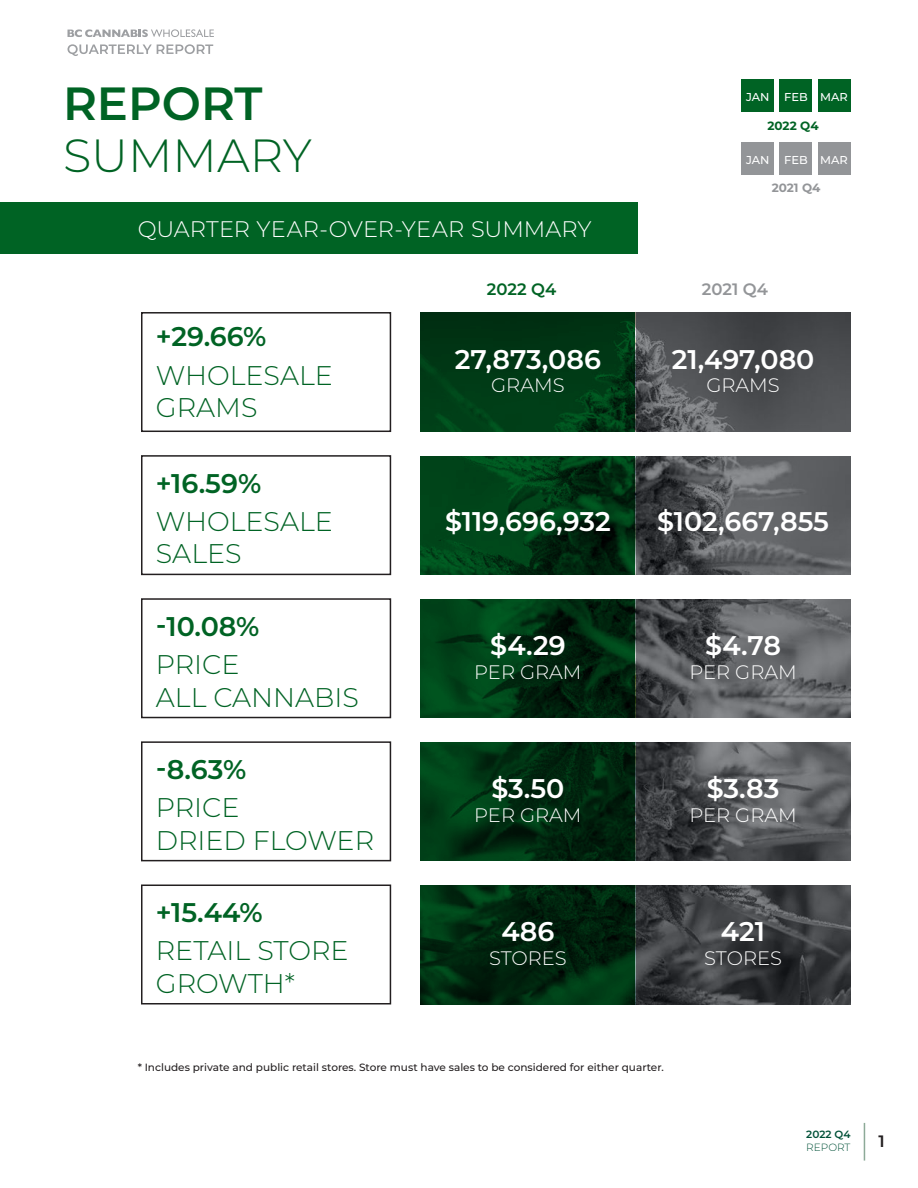
<style>
.page{position:relative;width:918px;height:1188px;background:#fff}
.page>*{position:absolute;margin:0;border:0;box-sizing:border-box;transform-origin:0 0}
.t1{font:300 46.5px "Montserrat";color:#006324}
.t2{font:600 46.5px "Montserrat";color:#006324}
.t3{font:300 27px "Montserrat";color:#006324}
.t4{font:600 27px "Montserrat";color:#fff}
.t5{font:600 27px "Montserrat";color:#006324}
.t6{font:300 22.5px "Montserrat";letter-spacing:.01em;color:#fff}
.t7{font:300 19.5px "Montserrat";color:#fff}
.t8{font:600 16.5px "Montserrat";color:#006324}
.t9{font:600 16.5px "Montserrat";color:#939598}
.t10{font:600 16.5px "Montserrat";color:#231f20}
.t11{font:700 12px "Montserrat";color:#006324}
.t12{font:700 12px "Montserrat";color:#939598}
.t13{font:500 11.4px "Montserrat";color:#fff}
.t14{font:500 10.5px "Montserrat";color:#231f20}
.t15{font:600 10.5px "Montserrat";color:#005138}
.t16{font:300 10.5px "Montserrat";color:#005138}
</style>
<div class="page">
<svg style="left:68px;top:44px;width:145px;height:12px"></svg>
<svg style="left:68px;top:29px;width:146px;height:8px"></svg>
<hr style="left:864px;top:1123px;width:1px;height:38px;background:#8daa98">
<div style="left:0;top:202px;width:637px;height:52px;background:#006324"></div>
<svg style="left:420px;top:312px;width:215px;height:120px;background:#003815"></svg>
<svg style="left:420px;top:599px;width:215px;height:119px;background:#003313"></svg>
<svg style="left:420px;top:456px;width:215px;height:119px;background:#003b16"></svg>
<svg style="left:420px;top:742px;width:215px;height:119px;background:#002e11"></svg>
<svg style="left:420px;top:885px;width:215px;height:120px;background:#00290f"></svg>
<svg style="left:636px;top:312px;width:215px;height:120px;background:#4e5053"></svg>
<svg style="left:636px;top:599px;width:215px;height:119px;background:#5d5f62"></svg>
<svg style="left:636px;top:456px;width:215px;height:119px;background:#55575a"></svg>
<svg style="left:636px;top:742px;width:215px;height:119px;background:#515356"></svg>
<svg style="left:636px;top:885px;width:215px;height:120px;background:#3c3e41"></svg>
<div style="left:141px;top:312px;width:250px;height:120px;border:2px solid #231f20"></div>
<div style="left:141px;top:598px;width:250px;height:120px;border:2px solid #231f20"></div>
<div style="left:141px;top:455px;width:250px;height:120px;border:2px solid #231f20"></div>
<div style="left:141px;top:741px;width:250px;height:120px;border:2px solid #231f20"></div>
<div style="left:141px;top:885px;width:250px;height:120px;border:2px solid #231f20"></div>
<div style="left:741px;top:79px;width:33px;height:33px;background:#006324"></div>
<div style="left:741px;top:142px;width:33px;height:33px;background:#939598"></div>
<div style="left:779px;top:79px;width:33px;height:33px;background:#006324"></div>
<div style="left:779px;top:142px;width:33px;height:33px;background:#939598"></div>
<div style="left:818px;top:79px;width:32px;height:33px;background:#006324"></div>
<div style="left:818px;top:142px;width:33px;height:33px;background:#939598"></div>
<p class="t2" style="left:63px;top:70px;width:201px">REPORT</p>
<p class="t1" style="left:63px;top:124px;width:250px">SUMMARY</p>
<p class="t6" style="left:138px;top:214px;width:456px">QUARTER YEAR-OVER-YEAR SUMMARY</p>
<p class="t13" style="left:746px;top:89px;width:25px">JAN</p>
<p class="t13" style="left:784px;top:89px;width:25px">FEB</p>
<p class="t13" style="left:820px;top:89px;width:29px">MAR</p>
<p class="t11" style="left:768px;top:117px;width:53px">2022 Q4</p>
<p class="t13" style="left:746px;top:152px;width:25px">JAN</p>
<p class="t13" style="left:784px;top:152px;width:25px">FEB</p>
<p class="t13" style="left:820px;top:152px;width:29px">MAR</p>
<p class="t12" style="left:772px;top:179px;width:50px">2021 Q4</p>
<p class="t5" style="left:156px;top:318px;width:112px">+29.66%</p>
<p class="t3" style="left:156px;top:357px;width:179px">WHOLESALE</p>
<p class="t3" style="left:156px;top:389px;width:103px">GRAMS</p>
<p class="t5" style="left:156px;top:464px;width:107px">+16.59%</p>
<p class="t3" style="left:156px;top:503px;width:179px">WHOLESALE</p>
<p class="t3" style="left:156px;top:536px;width:87px">SALES</p>
<p class="t5" style="left:156px;top:607px;width:105px">-10.08%</p>
<p class="t3" style="left:156px;top:646px;width:85px">PRICE</p>
<p class="t3" style="left:156px;top:679px;width:205px">ALL CANNABIS</p>
<p class="t5" style="left:156px;top:750px;width:92px">-8.63%</p>
<p class="t3" style="left:156px;top:789px;width:85px">PRICE</p>
<p class="t3" style="left:156px;top:822px;width:220px">DRIED FLOWER</p>
<p class="t5" style="left:156px;top:893px;width:108px">+15.44%</p>
<p class="t3" style="left:156px;top:933px;width:194px">RETAIL STORE</p>
<p class="t3" style="left:156px;top:965px;width:141px">GROWTH*</p>
<p class="t8" style="left:487px;top:277px;width:71px">2022 Q4</p>
<p class="t9" style="left:702px;top:277px;width:68px">2021 Q4</p>
<p class="t4" style="left:455px;top:340px;width:148px">27,873,086</p>
<p class="t7" style="left:491px;top:372px;width:75px">GRAMS</p>
<p class="t4" style="left:672px;top:340px;width:144px">21,497,080</p>
<p class="t7" style="left:706px;top:372px;width:75px">GRAMS</p>
<p class="t4" style="left:445px;top:502px;width:167px">$119,696,932</p>
<p class="t4" style="left:657px;top:502px;width:173px">$102,667,855</p>
<p class="t4" style="left:490px;top:626px;width:77px">$4.29</p>
<p class="t7" style="left:474px;top:658px;width:109px">PER GRAM</p>
<p class="t4" style="left:491px;top:770px;width:75px">$3.50</p>
<p class="t7" style="left:474px;top:801px;width:109px">PER GRAM</p>
<p class="t4" style="left:501px;top:913px;width:55px">486</p>
<p class="t7" style="left:489px;top:945px;width:79px">STORES</p>
<p class="t4" style="left:705px;top:626px;width:77px">$4.78</p>
<p class="t7" style="left:689px;top:658px;width:109px">PER GRAM</p>
<p class="t4" style="left:707px;top:770px;width:74px">$3.83</p>
<p class="t7" style="left:689px;top:801px;width:109px">PER GRAM</p>
<p class="t4" style="left:721px;top:913px;width:46px">421</p>
<p class="t7" style="left:704px;top:945px;width:79px">STORES</p>
<p class="t14" style="left:138px;top:1060px;width:528px">* Includes private and public retail stores. Store must have sales to be considered for either quarter.</p>
<p class="t15" style="left:806px;top:1127px;width:46px">2022 Q4</p>
<p class="t16" style="left:806px;top:1140px;width:46px">REPORT</p>
<h3 class="t10" style="left:878px;top:1129px;width:8px">1</h3>
</div>
